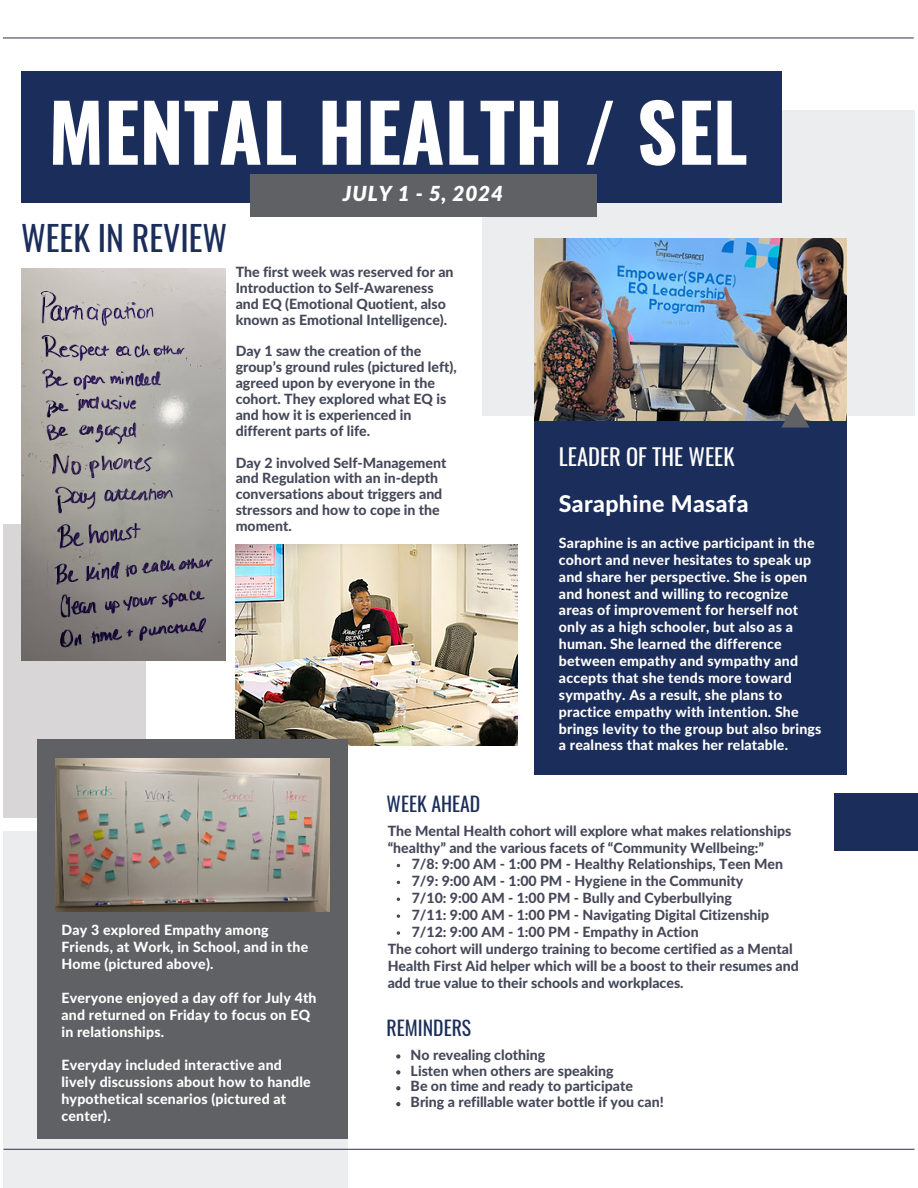
<style>
.page{position:relative;width:918px;height:1188px;background:#fff}
.page>*{position:absolute;margin:0;border:0;box-sizing:border-box;transform-origin:0 0}
.t1{font:700 79.05px "Oswald";color:#fff}
.t2{font:33.9px "Oswald";color:#1b2d5a}
.t3{font:800 23.1px "Lato Latin";letter-spacing:.015em;color:#fff}
.t4{font:22.5px "Oswald";color:#fff}
.t5{font:italic 900 20.7px "Lato";letter-spacing:.04em;color:#fff}
.t6{font:19.8px "Oswald";color:#1b2d5a}
.t7{font:800 14.1px/15.9px "Lato Latin";color:#464859}
.t8{font:800 14.1px/16.8px "Lato Latin";letter-spacing:.015em;color:#fff}
</style>
<div class="page">
<div style="left:3px;top:525px;width:142px;height:293px;background:#d8d6d6"></div>
<div style="left:482px;top:110px;width:432px;height:306px;background:#ecedee"></div>
<img style="left:534px;top:238px;width:312px;height:184px">
<div style="left:21px;top:71px;width:760px;height:132px;background:#1b2d5a"></div>
<div style="left:534px;top:422px;width:313px;height:353px;background:#1b2d5a"></div>
<div style="left:3px;top:831px;width:345px;height:357px;background:#ecedee"></div>
<img style="left:236px;top:544px;width:282px;height:202px">
<div style="left:37px;top:739px;width:311px;height:400px;background:#5f6164"></div>
<div style="left:835px;top:793px;width:83px;height:58px;background:#1b2d5a"></div>
<hr style="left:4px;top:1149px;width:910px;height:1px;background:#464859">
<hr style="left:3px;top:37px;width:911px;height:2px;background:#464859">
<svg style="left:781px;top:403px;width:29px;height:25px"></svg>
<img style="left:21px;top:268px;width:204px;height:393px">
<img style="left:55px;top:758px;width:275px;height:154px">
<div style="left:250px;top:174px;width:346px;height:43px;background:#5f6164"></div>
<svg style="left:397px;top:914px;width:3px;height:4px"></svg>
<svg style="left:397px;top:931px;width:3px;height:4px"></svg>
<svg style="left:396px;top:1054px;width:4px;height:5px"></svg>
<svg style="left:396px;top:1070px;width:4px;height:4px"></svg>
<svg style="left:396px;top:1086px;width:4px;height:4px"></svg>
<svg style="left:396px;top:1102px;width:4px;height:4px"></svg>
<h5 class="t1" style="left:48px;top:70px;width:701px">MENTAL HEALTH / SEL</h5>
<h2 class="t2" style="left:21px;top:211px;width:208px">WEEK IN REVIEW</h2>
<h1 class="t5" style="left:343px;top:185px;width:162px">JULY 1 - 5, 2024</h1>
<p class="t7" style="left:236px;top:265px;width:219px">The first week was reserved for an Introduction to Self-Awareness and EQ (Emotional Quotient, also known as Emotional Intelligence).</p>
<p class="t7" style="left:236px;top:344px;width:223px">Day 1 saw the creation of the group’s ground rules (pictured left), agreed upon by everyone in the cohort. They explored what EQ is and how it is experienced in different parts of life.</p>
<p class="t7" style="left:236px;top:455px;width:212px">Day 2 involved Self-Management and Regulation with an in-depth conversations about triggers and stressors and how to cope in the moment.</p>
<p class="t4" style="left:559px;top:439px;width:177px">LEADER OF THE WEEK</p>
<h3 class="t3" style="left:559px;top:493px;width:191px">Saraphine Masafa</h3>
<h4 class="t8" style="left:559px;top:535px;width:264px">Saraphine is an active participant in the cohort and never hesitates to speak up and share her perspective. She is open and honest and willing to recognize areas of improvement for herself not only as a high schooler, but also as a human. She learned the difference between empathy and sympathy and accepts that she tends more toward sympathy. As a result, she plans to practice empathy with intention. She brings levity to the group but also brings a realness that makes her relatable.</h4>
<p class="t8" style="left:61px;top:923px;width:248px">Day 3 explored Empathy among<br>Friends, at Work, in School, and in the<br>Home (pictured above).</p>
<p class="t8" style="left:61px;top:990px;width:257px">Everyone enjoyed a day off for July 4th and returned on Friday to focus on EQ in relationships.</p>
<p class="t8" style="left:61px;top:1058px;width:251px">Everyday included interactive and lively discussions about how to handle hypothetical scenarios (pictured at center).</p>
<p class="t6" style="left:387px;top:788px;width:95px">WEEK AHEAD</p>
<p class="t7" style="left:388px;top:823px;width:405px;line-height:16.8px">The Mental Health cohort will explore what makes relationships “healthy” and the various facets of “Community Wellbeing:”</p>
<p class="t7" style="left:412px;top:857px;width:373px">7/8: 9:00 AM - 1:00 PM - Healthy Relationships, Teen Men</p>
<h6 class="t7" style="left:412px;top:874px;width:333px">7/9: 9:00 AM - 1:00 PM - Hygiene in the Community</h6>
<p class="t7" style="left:412px;top:891px;width:322px">7/10: 9:00 AM - 1:00 PM - Bully and Cyberbullying</p>
<p class="t7" style="left:412px;top:908px;width:359px">7/11: 9:00 AM - 1:00 PM - Navigating Digital Citizenship</p>
<p class="t7" style="left:412px;top:925px;width:289px">7/12: 9:00 AM - 1:00 PM - Empathy in Action</p>
<p class="t7" style="left:388px;top:941px;width:413px;line-height:16.8px">The cohort will undergo training to become certified as a Mental<br>Health First Aid helper which will be a boost to their resumes and add true value to their schools and workplaces.</p>
<p class="t6" style="left:387px;top:1012px;width:86px">REMINDERS</p>
<p class="t7" style="left:411px;top:1047px;width:136px">No revealing clothing</p>
<p class="t7" style="left:411px;top:1063px;width:205px">Listen when others are speaking</p>
<h6 class="t7" style="left:411px;top:1079px;width:224px">Be on time and ready to participate</h6>
<p class="t7" style="left:411px;top:1095px;width:255px">Bring a refillable water bottle if you can!</p>
</div>
